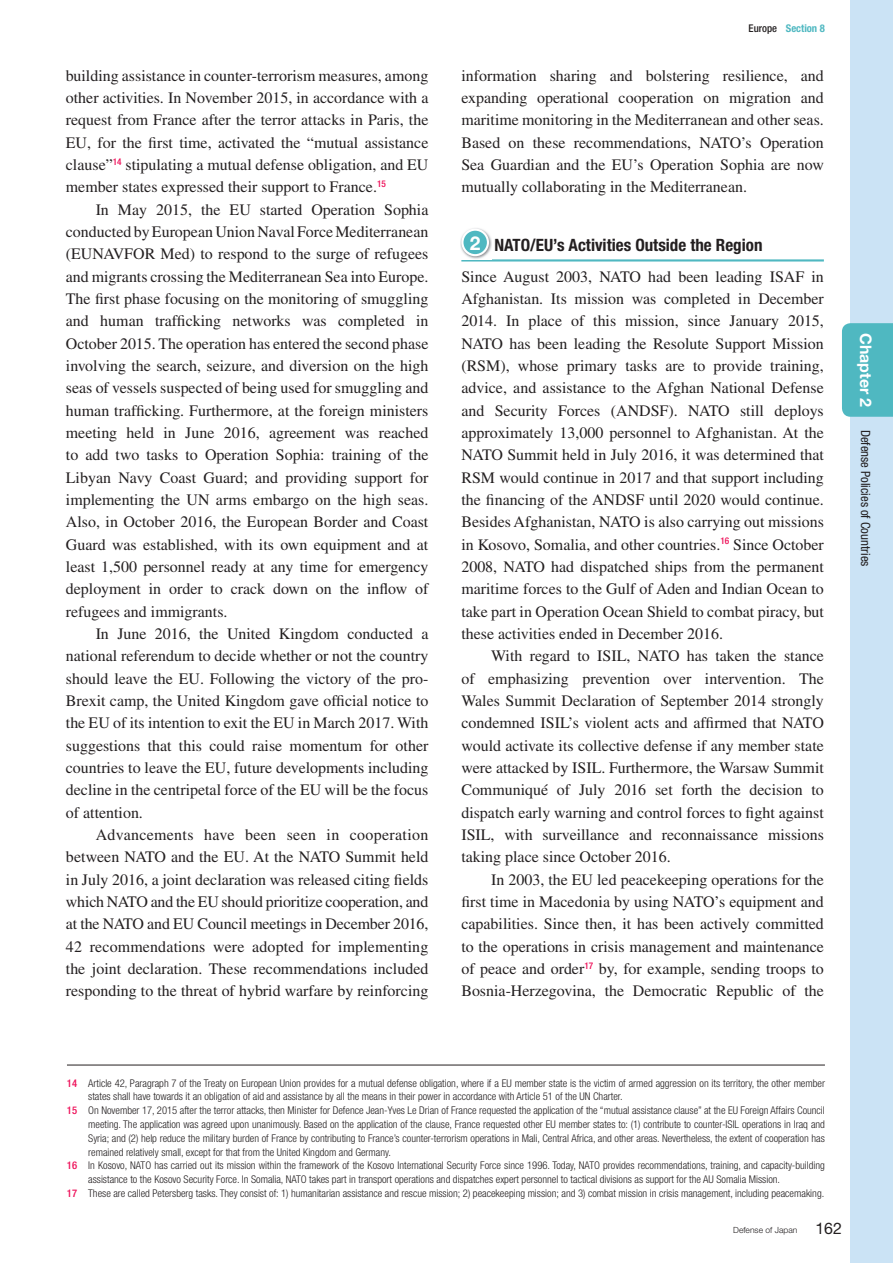
<style>
.page{position:relative;width:893px;height:1263px;background:#fff}
.page>*{position:absolute;margin:0;border:0;box-sizing:border-box;transform-origin:0 0}
.t1{font:700 condensed 16.95px "Helvetica Neue LT Std";color:#231f20}
.t2{font:15.9px/22.4px "Times LT Std";color:#231f20;text-align:justify}
.t3{font:700 15.9px "Helvetica Neue LT Std";color:#fff}
.t4{font:condensed 12.75px "Helvetica Neue LT Std";color:#231f20}
.t5{font:300 condensed 10.65px "Helvetica Neue LT Std";color:#231f20}
.t6{font:700 condensed 10.65px "Helvetica Neue LT Std";color:#4fb8c1}
.t7{font:300 8.55px "Helvetica Neue LT Std";color:#231f20}
.s1{font-weight:500;color:#231f20}
.s2{font-stretch:normal;font-size:19.2px;color:#fff}
.s3{font-weight:500;color:#ee1059}
.s4{font-weight:400;font-size:15.9px}
</style>
<div class="page">
<hr style="left:461px;top:259px;width:363px;height:2px;background:#4fb8c1">
<img style="left:460px;top:228px;width:32px;height:31px">
<div style="left:462px;top:230px;width:26px;height:25px;background:#4fb8c1;border-radius:50%"></div>
<div style="left:461px;top:229px;width:28px;height:27px;border:2px solid #fff;border-radius:50%"></div>
<hr style="left:67px;top:1065px;width:758px;height:1px;background:#231f20">
<div style="left:850px;top:0;width:43px;height:1263px;background:#cbe3f5"></div>
<div style="left:842px;top:323px;width:51px;height:94px;background:#4fb8c1"></div>
<p class="t2" style="left:66px;top:64px;width:364px">building assistance in counter-terrorism measures, among other activities. In November 2015, in accordance with a request from France after the terror attacks in Paris, the EU, for the first time, activated the “mutual assistance clause”<sup>14</sup> stipulating a mutual defense obligation, and EU member states expressed their support to France.<sup>15</sup></p>
<p class="t2" style="left:66px;top:198px;width:364px;text-indent:30px">In May 2015, the EU started Operation Sophia conducted by European Union Naval Force Mediterranean (EUNAVFOR Med) to respond to the surge of refugees and migrants crossing the Mediterranean Sea into Europe.<br>The first phase focusing on the monitoring of smuggling and human trafficking networks was completed in October 2015. The operation has entered the second phase involving the search, seizure, and diversion on the high seas of vessels suspected of being used for smuggling and human trafficking. Furthermore, at the foreign ministers meeting held in June 2016, agreement was reached to add two tasks to Operation Sophia: training of the Libyan Navy Coast Guard; and providing support for implementing the UN arms embargo on the high seas.<br>Also, in October 2016, the European Border and Coast Guard was established, with its own equipment and at least 1,500 personnel ready at any time for emergency deployment in order to crack down on the inflow of refugees and immigrants.</p>
<p class="t2" style="left:66px;top:622px;width:364px;text-indent:30px">In June 2016, the United Kingdom conducted a national referendum to decide whether or not the country should leave the EU. Following the victory of the pro-Brexit camp, the United Kingdom gave official notice to the EU of its intention to exit the EU in March 2017. With suggestions that this could raise momentum for other countries to leave the EU, future developments including decline in the centripetal force of the EU will be the focus of attention.</p>
<p class="t2" style="left:66px;top:823px;width:364px;text-indent:30px">Advancements have been seen in cooperation between NATO and the EU. At the NATO Summit held in July 2016, a joint declaration was released citing fields which NATO and the EU should prioritize cooperation, and at the NATO and EU Council meetings in December 2016, 42 recommendations were adopted for implementing the joint declaration. These recommendations included responding to the threat of hybrid warfare by reinforcing</p>
<p class="t6" style="left:749px;top:22px;width:78px"><span class="s1">Europe</span> Section 8</p>
<p class="t2" style="left:461px;top:64px;width:364px">information sharing and bolstering resilience, and expanding operational cooperation on migration and maritime monitoring in the Mediterranean and other seas.<br>Based on these recommendations, NATO’s Operation Sea Guardian and the EU’s Operation Sophia are now mutually collaborating in the Mediterranean.</p>
<p class="t1" style="left:470px;top:235px;width:294px"><span class="s2">2</span> NATO/EU’s Activities Outside the Region</p>
<p class="t2" style="left:461px;top:265px;width:364px">Since August 2003, NATO had been leading ISAF in Afghanistan. Its mission was completed in December 2014. In place of this mission, since January 2015, NATO has been leading the Resolute Support Mission (RSM), whose primary tasks are to provide training, advice, and assistance to the Afghan National Defense and Security Forces (ANDSF). NATO still deploys approximately 13,000 personnel to Afghanistan. At the NATO Summit held in July 2016, it was determined that RSM would continue in 2017 and that support including the financing of the ANDSF until 2020 would continue.<br>Besides Afghanistan, NATO is also carrying out missions in Kosovo, Somalia, and other countries.<sup>16</sup> Since October 2008, NATO had dispatched ships from the permanent maritime forces to the Gulf of Aden and Indian Ocean to take part in Operation Ocean Shield to combat piracy, but these activities ended in December 2016.</p>
<p class="t2" style="left:461px;top:645px;width:364px;text-indent:30px">With regard to ISIL, NATO has taken the stance of emphasizing prevention over intervention. The Wales Summit Declaration of September 2014 strongly condemned ISIL’s violent acts and affirmed that NATO would activate its collective defense if any member state were attacked by ISIL. Furthermore, the Warsaw Summit Communiqué of July 2016 set forth the decision to dispatch early warning and control forces to fight against ISIL, with surveillance and reconnaissance missions taking place since October 2016.</p>
<p class="t2" style="left:461px;top:868px;width:364px;text-indent:30px">In 2003, the EU led peacekeeping operations for the first time in Macedonia by using NATO’s equipment and capabilities. Since then, it has been actively committed to the operations in crisis management and maintenance of peace and order<sup>17</sup> by, for example, sending troops to Bosnia-Herzegovina, the Democratic Republic of the</p>
<p class="t3" style="left:875px;top:333px;width:76px;rotate:90deg">Chapter 2</p>
<p class="t4" style="left:873px;top:429px;width:138px;rotate:90deg">Defense Policies of Countries</p>
<p class="t5" style="left:67px;top:1077px;width:759px"><span class="s3">14</span> Article 42, Paragraph 7 of the Treaty on European Union provides for a mutual defense obligation, where if a EU member state is the victim of armed aggression on its territory, the other member</p>
<p class="t5" style="left:88px;top:1090px;width:536px">states shall have towards it an obligation of aid and assistance by all the means in their power in accordance with Article 51 of the UN Charter.</p>
<p class="t5" style="left:67px;top:1104px;width:759px"><span class="s3">15</span> On November 17, 2015 after the terror attacks, then Minister for Defence Jean-Yves Le Drian of France requested the application of the “mutual assistance clause” at the EU Foreign Affairs Council</p>
<p class="t5" style="left:88px;top:1118px;width:738px">meeting. The application was agreed upon unanimously. Based on the application of the clause, France requested other EU member states to: (1) contribute to counter-ISIL operations in Iraq and</p>
<p class="t5" style="left:88px;top:1132px;width:738px">Syria; and (2) help reduce the military burden of France by contributing to France’s counter-terrorism operations in Mali, Central Africa, and other areas. Nevertheless, the extent of cooperation has</p>
<p class="t5" style="left:88px;top:1146px;width:304px">remained relatively small, except for that from the United Kingdom and Germany.</p>
<p class="t5" style="left:67px;top:1159px;width:759px"><span class="s3">16</span> In Kosovo, NATO has carried out its mission within the framework of the Kosovo International Security Force since 1996. Today, NATO provides recommendations, training, and capacity-building</p>
<p class="t5" style="left:88px;top:1173px;width:693px">assistance to the Kosovo Security Force. In Somalia, NATO takes part in transport operations and dispatches expert personnel to tactical divisions as support for the AU Somalia Mission.</p>
<p class="t5" style="left:67px;top:1187px;width:759px"><span class="s3">17</span> These are called Petersberg tasks. They consist of: 1) humanitarian assistance and rescue mission; 2) peacekeeping mission; and 3) combat mission in crisis management, including peacemaking.</p>
<p class="t7" style="left:733px;top:1224px;width:110px">Defense of Japan <span class="s4">162</span></p>
</div>
